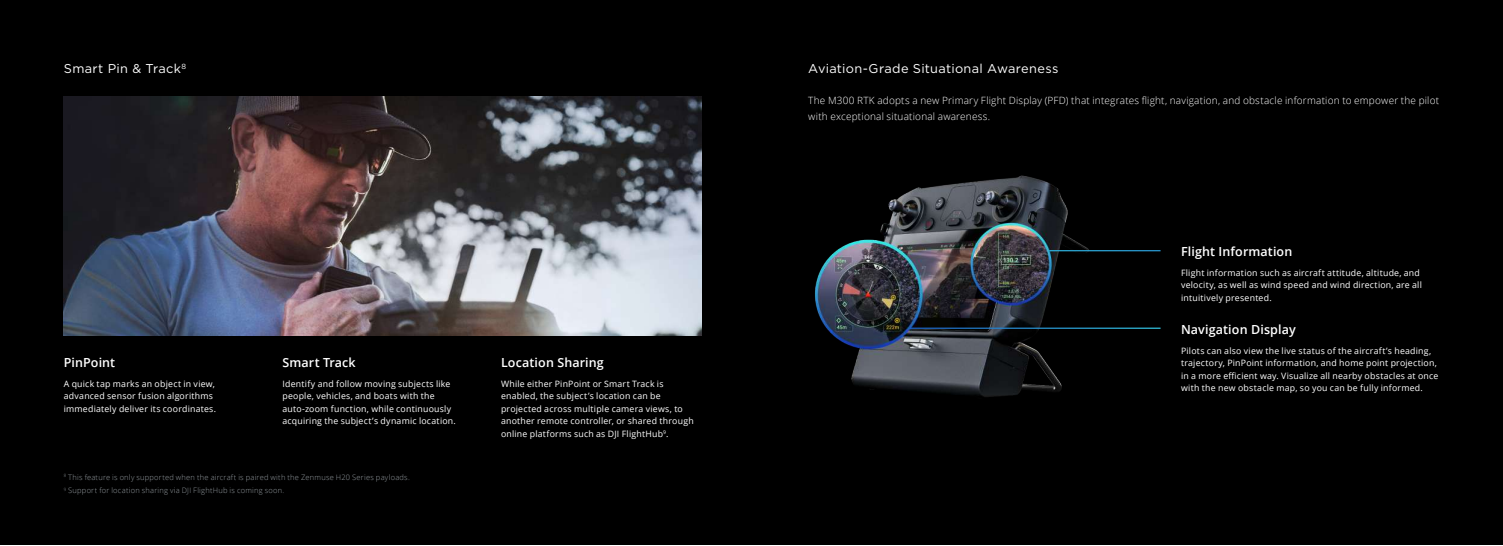
<style>
.page{position:relative;width:1503px;height:546px;background:#fff}
.page>*{position:absolute;margin:0;border:0;box-sizing:border-box;transform-origin:0 0}
.t1{font:12.75px "Gotham";letter-spacing:.025em;color:#fff}
.t2{font:600 12.5px "Open Sans";letter-spacing:.01em;color:#fff}
.t3{font:300 10px/16.2px "Open Sans";letter-spacing:.02em;color:#fff}
.t4{font:8.75px/12.5px "Open Sans";letter-spacing:.025em;color:#fff}
.t5{font:300 7.5px/13.2px "Open Sans";letter-spacing:.03em;color:#959ca1}
</style>
<div class="page">
<div style="left:1px;top:1px;width:1501px;height:544px;background:#000"></div>
<img style="left:64px;top:97px;width:638px;height:238px">
<img style="left:815px;top:175px;width:305px;height:222px">
<hr style="left:909px;top:327px;width:251px;height:2px;background:#fff">
<hr style="left:1049px;top:250px;width:111px;height:1px;background:#fff">
<h1 class="t1" style="left:64px;top:62px;width:124px">Smart Pin &amp; Track<sup>8</sup></h1>
<h1 class="t1" style="left:808px;top:62px;width:252px">Aviation-Grade Situational Awareness</h1>
<h2 class="t2" style="left:64px;top:354px;width:53px">PinPoint</h2>
<p class="t4" style="left:64px;top:377px;width:154px">A quick tap marks an object in view, advanced sensor fusion algorithms immediately deliver its coordinates.</p>
<h2 class="t2" style="left:282px;top:354px;width:75px">Smart Track</h2>
<p class="t4" style="left:282px;top:377px;width:175px">Identify and follow moving subjects like people, vehicles, and boats with the auto-zoom function, while continuously acquiring the subject’s dynamic location.</p>
<p class="t5" style="left:64px;top:470px;width:347px"><sup>8</sup> This feature is only supported when the aircraft is paired with the Zenmuse H20 Series payloads.<br><sup>9</sup> Support for location sharing via DJI FlightHub is coming soon.</p>
<h2 class="t2" style="left:501px;top:354px;width:104px">Location Sharing</h2>
<p class="t4" style="left:501px;top:377px;width:194px">While either PinPoint or Smart Track is enabled, the subject’s location can be projected across multiple camera views, to another remote controller, or shared through online platforms such as DJI FlightHub<sup>9</sup>.</p>
<p class="t3" style="left:808px;top:92px;width:632px">The M300 RTK adopts a new Primary Flight Display (PFD) that integrates flight, navigation, and obstacle information to empower the pilot with exceptional situational awareness.</p>
<h2 class="t2" style="left:1181px;top:243px;width:113px">Flight Information</h2>
<p class="t4" style="left:1181px;top:266px;width:242px">Flight information such as aircraft attitude, altitude, and velocity, as well as wind speed and wind direction, are all intuitively presented.</p>
<h2 class="t2" style="left:1181px;top:321px;width:116px">Navigation Display</h2>
<p class="t4" style="left:1181px;top:344px;width:259px">Pilots can also view the live status of the aircraft’s heading, trajectory, PinPoint information, and home point projection, in a more efficient way. Visualize all nearby obstacles at once with the new obstacle map, so you can be fully informed.</p>
</div>
